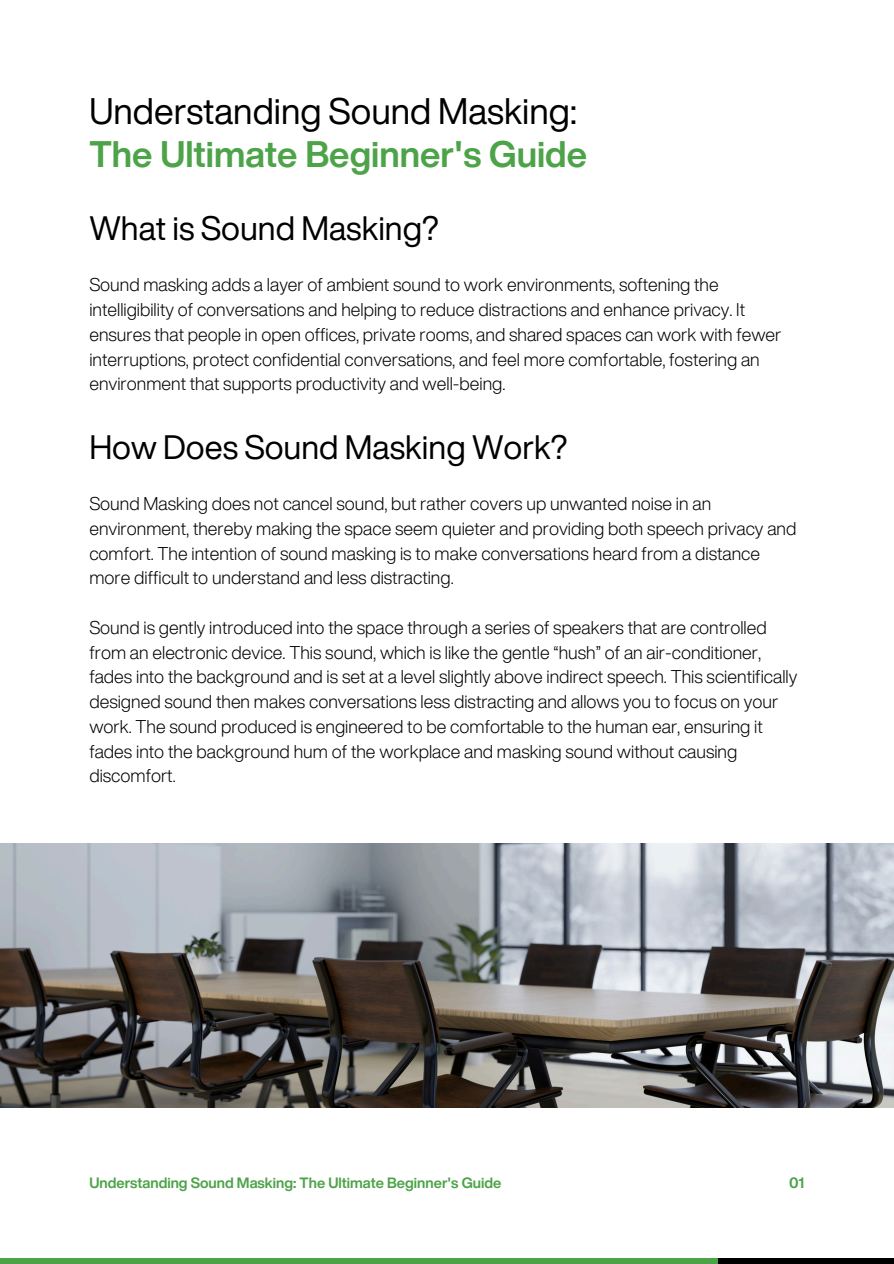
<style>
.page{position:relative;width:894px;height:1264px;background:#fff}
.page>*{position:absolute;margin:0;border:0;box-sizing:border-box;transform-origin:0 0}
.t1{font:36px/42.8px "Helvetica Now Display";color:#000}
.t2{font:33px "Helvetica Now Display";color:#000}
.t3{font:300 18px/24.8px "Helvetica Now Display";color:#000}
.t4{font:700 14.55px "Helvetica Now Display";color:#4ca348}
.s1{font-weight:700;color:#4ca348}
</style>
<div class="page">
<div style="left:674px;top:1257px;width:219px;height:6px;background:#000"></div>
<div style="left:0;top:1257px;width:717px;height:6px;background:#4ca348"></div>
<img style="left:0;top:843px;width:893px;height:264px">
<p class="t1" style="left:89px;top:89px;width:499px">Understanding Sound Masking:<br><span class="s1">The Ultimate Beginner's Guide</span></p>
<h1 class="t2" style="left:89px;top:204px;width:351px">What is Sound Masking?</h1>
<p class="t3" style="left:89px;top:272px;width:693px">Sound masking adds a layer of ambient sound to work environments, softening the intelligibility of conversations and helping to reduce distractions and enhance privacy. It ensures that people in open offices, private rooms, and shared spaces can work with fewer interruptions, protect confidential conversations, and feel more comfortable, fostering an environment that supports productivity and well-being.</p>
<h1 class="t2" style="left:89px;top:422px;width:479px">How Does Sound Masking Work?</h1>
<h1 class="t3" style="left:89px;top:491px;width:708px">Sound Masking does not cancel sound, but rather covers up unwanted noise in an environment, thereby making the space seem quieter and providing both speech privacy and comfort. The intention of sound masking is to make conversations heard from a distance more difficult to understand and less distracting.</h1>
<h2 class="t3" style="left:89px;top:614px;width:709px">Sound is gently introduced into the space through a series of speakers that are controlled from an electronic device. This sound, which is like the gentle “hush” of an air-conditioner, fades into the background and is set at a level slightly above indirect speech. This scientifically designed sound then makes conversations less distracting and allows you to focus on your work. The sound produced is engineered to be comfortable to the human ear, ensuring it fades into the background hum of the workplace and masking sound without causing discomfort.</h2>
<p class="t4" style="left:89px;top:1171px;width:413px">Understanding Sound Masking: The Ultimate Beginner's Guide</p>
<p class="t4" style="left:788px;top:1171px;width:17px">01</p>
</div>
